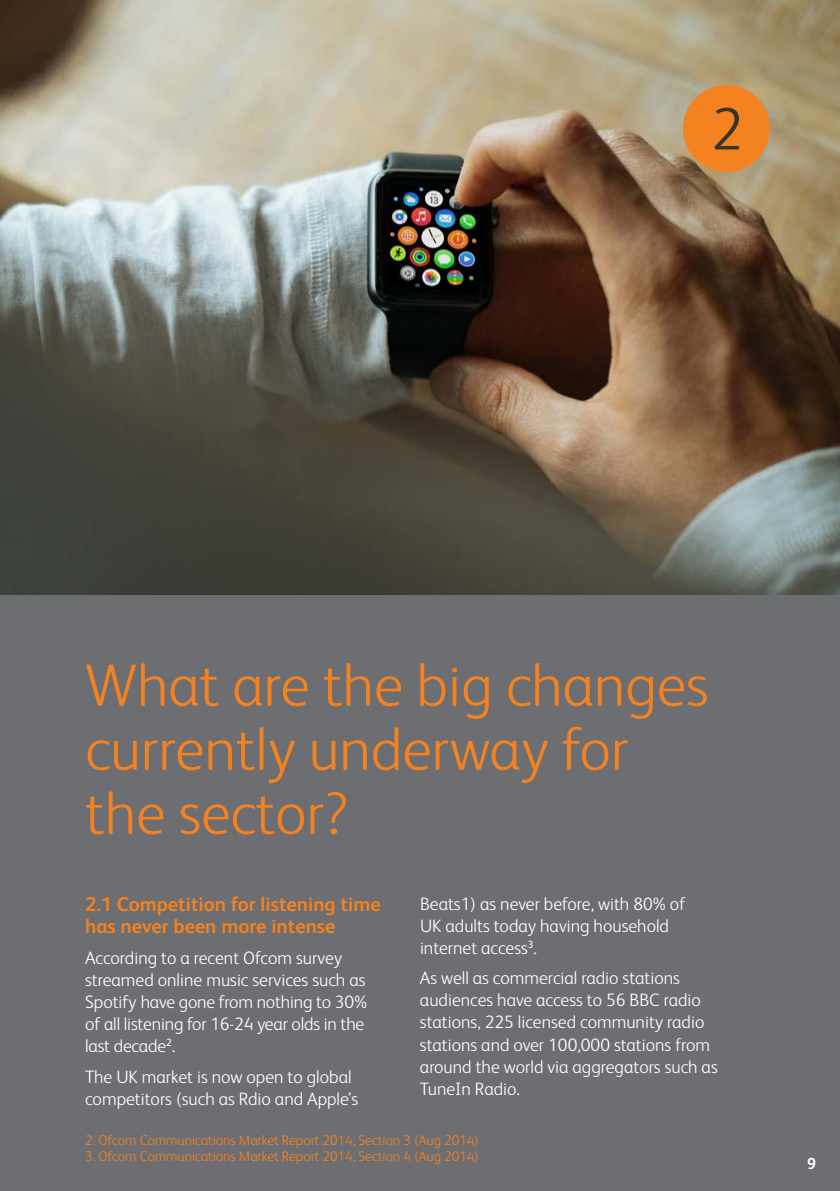
<style>
.page{position:relative;width:840px;height:1191px;background:#fff}
.page>*{position:absolute;margin:0;border:0;box-sizing:border-box;transform-origin:0 0}
.t1{font:300 60px/64px "FS Albert Pro";color:#f58220}
.t2{font:700 20px/22px "FS Albert Pro";color:#f58220}
.t3{font:300 18px/22px "FS Albert Pro";color:#fff}
.t4{font:700 16px "FS Albert Pro";color:#fff}
.t5{font:300 14px "FS Albert Pro";color:#f58220}
</style>
<div class="page">
<img style="left:0;top:0;width:839px;height:595px">
<div style="left:0;top:595px;width:839px;height:596px;background:#6d6e71"></div>
<div style="left:682px;top:85px;width:87px;height:87px;background:#f58220;border-radius:50%"></div>
<svg style="left:714px;top:108px;width:24px;height:41px"></svg>
<h1 class="t1" style="left:85px;top:649px;width:624px">What are the big changes currently underway for the sector?</h1>
<p class="t2" style="left:85px;top:892px;width:297px">2.1 Competition for listening time has never been more intense</p>
<p class="t3" style="left:85px;top:945px;width:283px">According to a recent Ofcom survey streamed online music services such as Spotify have gone from nothing to 30% of all listening for 16-24 year olds in the last decade<sup>2</sup>.</p>
<p class="t3" style="left:85px;top:1064px;width:274px">The UK market is now open to global competitors (such as Rdio and Apple’s</p>
<p class="t3" style="left:420px;top:891px;width:267px">Beats1) as never before, with 80% of<br>UK adults today having household internet access<sup>3</sup>.</p>
<p class="t3" style="left:420px;top:966px;width:299px">As well as commercial radio stations audiences have access to 56 BBC radio stations, 225 licensed community radio stations and over 100,000 stations from around the world via aggregators such as TuneIn Radio.</p>
<p class="t5" style="left:85px;top:1130px;width:395px">2. Ofcom Communications Market Report 2014, Section 3 (Aug 2014)</p>
<p class="t5" style="left:85px;top:1146px;width:395px">3. Ofcom Communications Market Report 2014, Section 4 (Aug 2014)</p>
<p class="t4" style="left:806px;top:1152px;width:10px">9</p>
</div>
